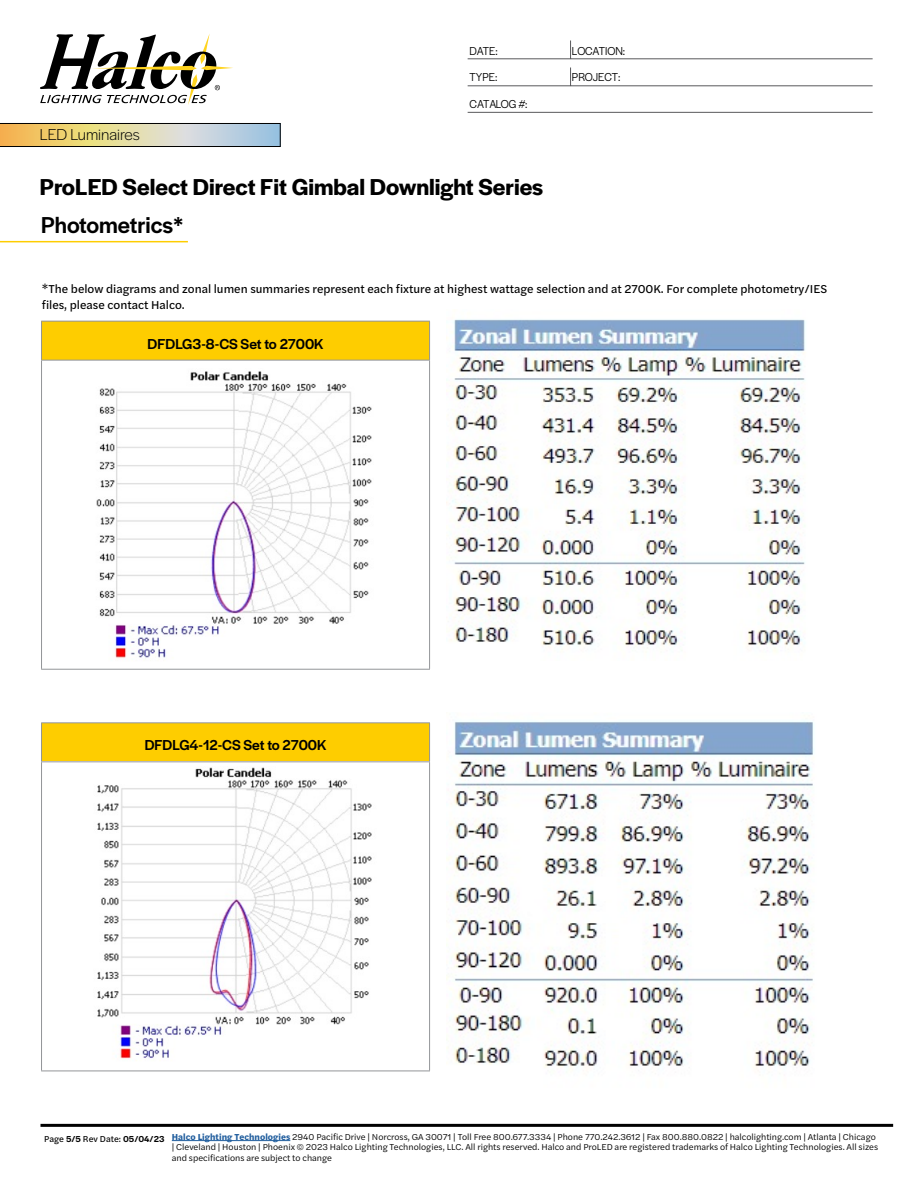
<style>
.page{position:relative;width:918px;height:1188px;background:#fff}
.page>*{position:absolute;margin:0;border:0;box-sizing:border-box;transform-origin:0 0}
.t1{font:600 24px "Halyard Display";color:#000}
.t2{font:500 24px "Halyard Display";color:#000}
.t3{font:300 16.5px "Halyard Display";color:#000}
.t4{font:500 15px "Halyard Display";color:#000}
.t5{font:12px/16.5px "Halyard Text";color:#000}
.t6{font:12px "Halyard Display";color:#000;scale:.95 1}
.t7{font:12px "Halyard Display";letter-spacing:-.02em;color:#000;scale:.95 1}
.t8{font:9px/10.8px "Halyard Text";color:#000}
.t9{font:9px "Halyard Text";color:#000}
.s1{font-weight:600}
.s2{font-weight:700;color:#215e9e}
</style>
<div class="page">
<img style="left:96px;top:371px;width:276px;height:288px">
<svg style="left:40px;top:34px;width:193px;height:71px"></svg>
<hr style="left:40px;top:1124px;width:853px;height:3px;background:#000">
<svg style="left:0;top:123px;width:280px;height:24px;background:#c7c09a"></svg>
<hr style="left:468px;top:59px;width:405px;height:1px;background:#59595c">
<svg style="left:570px;top:41px;width:1px;height:18px"></svg>
<hr style="left:468px;top:86px;width:405px;height:1px;background:#59595c">
<svg style="left:570px;top:68px;width:1px;height:18px"></svg>
<hr style="left:468px;top:112px;width:405px;height:1px;background:#59595c">
<hr style="left:0;top:241px;width:188px;height:1px;background:#fecd00">
<div style="left:42px;top:321px;width:388px;height:39px;background:#fecd00"></div>
<hr style="left:41px;top:321px;width:389px;height:1px;background:#939598">
<hr style="left:41px;top:322px;width:1px;height:38px;background:#939598">
<hr style="left:429px;top:322px;width:1px;height:38px;background:#939598">
<hr style="left:41px;top:361px;width:1px;height:308px;background:#939598">
<hr style="left:429px;top:361px;width:1px;height:308px;background:#939598">
<hr style="left:41px;top:669px;width:389px;height:1px;background:#939598">
<hr style="left:41px;top:360px;width:389px;height:1px;background:#939598">
<div style="left:42px;top:723px;width:388px;height:39px;background:#fecd00"></div>
<hr style="left:41px;top:722px;width:389px;height:1px;background:#939598">
<hr style="left:41px;top:723px;width:1px;height:38px;background:#939598">
<hr style="left:429px;top:723px;width:1px;height:38px;background:#939598">
<hr style="left:41px;top:762px;width:1px;height:309px;background:#939598">
<hr style="left:429px;top:762px;width:1px;height:309px;background:#939598">
<hr style="left:41px;top:1071px;width:389px;height:1px;background:#939598">
<hr style="left:41px;top:761px;width:389px;height:1px;background:#939598">
<img style="left:97px;top:767px;width:275px;height:294px">
<img style="left:446px;top:319px;width:360px;height:333px">
<img style="left:446px;top:720px;width:368px;height:349px">
<hr style="left:172px;top:1140px;width:118px;height:1px;background:#215e9e">
<h2 class="t3" style="left:40px;top:123px;width:101px">LED Luminaires</h2>
<h3 class="t6" style="left:470px;top:42px;width:31px">DATE:</h3>
<h3 class="t6" style="left:572px;top:42px;width:58px">LOCATION:</h3>
<h3 class="t6" style="left:470px;top:69px;width:31px">TYPE:</h3>
<h3 class="t6" style="left:572px;top:69px;width:53px">PROJECT:</h3>
<h3 class="t7" style="left:470px;top:95px;width:63px">CATALOG #:</h3>
<h1 class="t1" style="left:40px;top:169px;width:505px">ProLED Select Direct Fit Gimbal Downlight Series</h1>
<h1 class="t2" style="left:41px;top:208px;width:143px">Photometrics*</h1>
<h3 class="t5" style="left:42px;top:280px;width:787px">*The below diagrams and zonal lumen summaries represent each fixture at highest wattage selection and at 2700K. For complete photometry/IES files, please contact Halco.</h3>
<h3 class="t4" style="left:148px;top:333px;width:178px">DFDLG3-8-CS Set to 2700K</h3>
<h3 class="t4" style="left:145px;top:735px;width:183px">DFDLG4-12-CS Set to 2700K</h3>
<p class="t9" style="left:44px;top:1132px;width:122px">Page <span class="s1">5/5</span> Rev Date: <span class="s1">05/04/23</span></p>
<p class="t8" style="left:172px;top:1131px;width:708px"><span class="s2">Halco Lighting Technologies</span> 2940 Pacific Drive | Norcross, GA 30071 | Toll Free 800.677.3334 | Phone 770.242.3612 | Fax 800.880.0822 | halcolighting.com | Atlanta | Chicago | Cleveland | Houston | Phoenix © 2023 Halco Lighting Technologies, LLC. All rights reserved. Halco and ProLED are registered trademarks of Halco Lighting Technologies. All sizes and specifications are subject to change</p>
</div>
